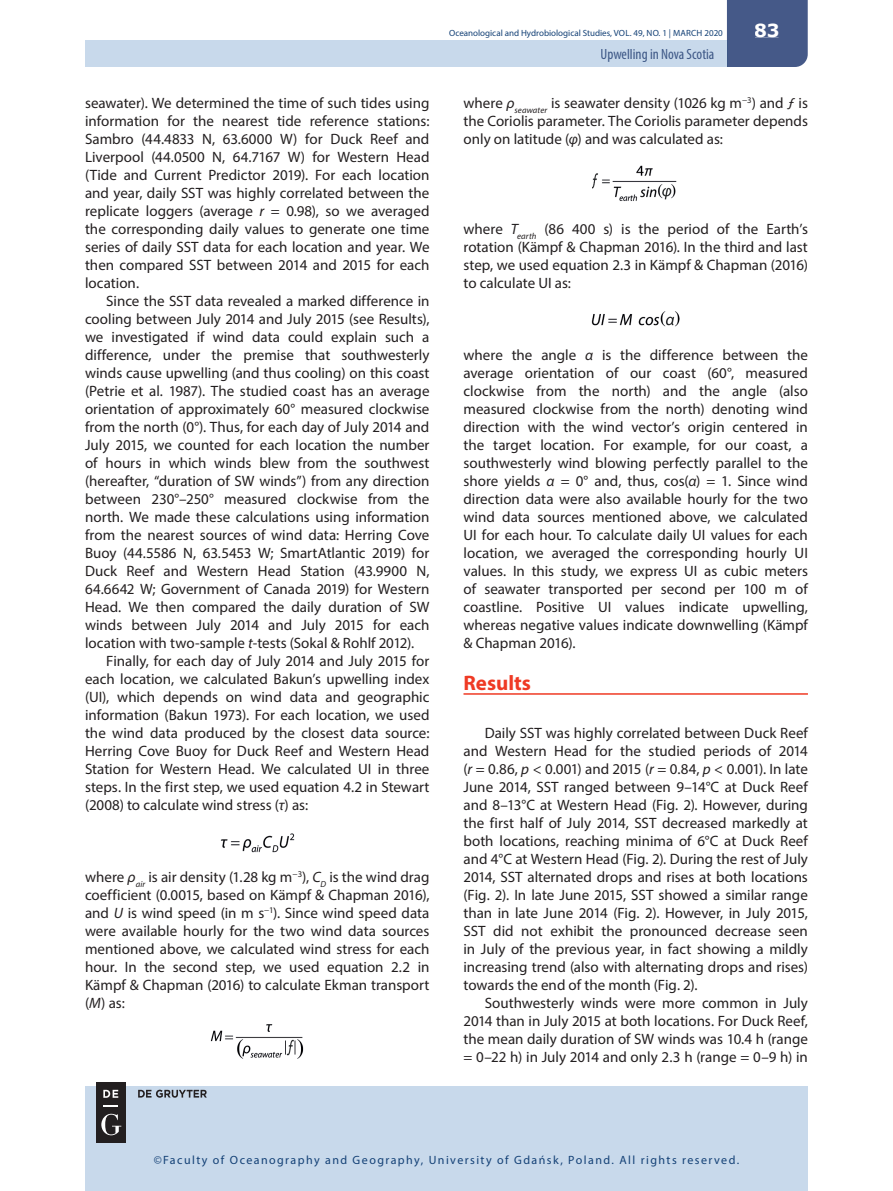
<style>
.page{position:relative;width:893px;height:1191px;background:#fff}
.page>*{position:absolute;margin:0;border:0;box-sizing:border-box;transform-origin:0 0}
.t1{font:700 21px "Myriad Pro";color:#ef3a24}
.t2{font:700 18px "Verdana";color:#fff}
.t3{font:15px/18px "Myriad Pro";color:#231f20;text-align:justify}
.t4{font:condensed 15px "Myriad Pro";color:#3d5786}
.t5{font:12px "Myriad Pro";letter-spacing:.12em;color:#144176}
.t6{font:9px "Myriad Pro";color:#144176}
.s1{font-style:italic}
</style>
<div class="page">
<div style="left:85px;top:40px;width:642px;height:27px;background:#c8d9eb"></div>
<div style="left:85px;top:1086px;width:723px;height:105px;background:#c8d9eb"></div>
<div style="left:727px;top:0;width:81px;height:67px;background:#455988"></div>
<div style="left:755px;top:24px;width:23px;height:13px;background:#455988"></div>
<div style="left:96px;top:1081px;width:30px;height:61px;background:#231f20"></div>
<svg style="left:103px;top:1105px;width:15px;height:1px"></svg>
<svg style="left:103px;top:1089px;width:15px;height:8px"></svg>
<svg style="left:101px;top:1113px;width:20px;height:22px"></svg>
<svg style="left:138px;top:1089px;width:69px;height:8px"></svg>
<hr style="left:463px;top:693px;width:345px;height:1px;background:#ef3a24">
<img style="left:220px;top:833px;width:75px;height:20px">
<img style="left:210px;top:1024px;width:94px;height:35px">
<img style="left:592px;top:165px;width:85px;height:36px">
<img style="left:591px;top:311px;width:89px;height:16px">
<p class="t3" style="left:85px;top:94px;width:346px">seawater). We determined the time of such tides using information for the nearest tide reference stations:<br>Sambro (44.4833 N, 63.6000 W) for Duck Reef and Liverpool (44.0500 N, 64.7167 W) for Western Head (Tide and Current Predictor 2019). For each location and year, daily SST was highly correlated between the replicate loggers (average <span class="s1">r</span> = 0.98), so we averaged the corresponding daily values to generate one time series of daily SST data for each location and year. We then compared SST between 2014 and 2015 for each location.</p>
<p class="t3" style="left:85px;top:292px;width:346px;text-indent:21px">Since the SST data revealed a marked difference in cooling between July 2014 and July 2015 (see Results), we investigated if wind data could explain such a difference, under the premise that southwesterly winds cause upwelling (and thus cooling) on this coast (Petrie et al. 1987). The studied coast has an average orientation of approximately 60° measured clockwise from the north (0°). Thus, for each day of July 2014 and July 2015, we counted for each location the number of hours in which winds blew from the southwest (hereafter, “duration of SW winds”) from any direction between 230°–250° measured clockwise from the north. We made these calculations using information from the nearest sources of wind data: Herring Cove Buoy (44.5586 N, 63.5453 W; SmartAtlantic 2019) for Duck Reef and Western Head Station (43.9900 N, 64.6642 W; Government of Canada 2019) for Western Head. We then compared the daily duration of SW winds between July 2014 and July 2015 for each location with two-sample <span class="s1">t</span>-tests (Sokal &amp; Rohlf 2012).</p>
<p class="t3" style="left:85px;top:652px;width:346px;text-indent:21px">Finally, for each day of July 2014 and July 2015 for each location, we calculated Bakun’s upwelling index (UI), which depends on wind data and geographic information (Bakun 1973). For each location, we used the wind data produced by the closest data source:<br>Herring Cove Buoy for Duck Reef and Western Head Station for Western Head. We calculated UI in three steps. In the first step, we used equation 4.2 in Stewart (2008) to calculate wind stress (<span class="s1">τ</span>) as:</p>
<p class="t3" style="left:85px;top:868px;width:346px">where <span class="s1">ρ</span><sub>air</sub> is air density (1.28 kg m<sup>−3</sup>), <span class="s1">C</span><sub>D</sub> is the wind drag coefficient (0.0015, based on Kämpf &amp; Chapman 2016), and <span class="s1">U</span> is wind speed (in m s<sup>−1</sup>). Since wind speed data were available hourly for the two wind data sources mentioned above, we calculated wind stress for each hour. In the second step, we used equation 2.2 in Kämpf &amp; Chapman (2016) to calculate Ekman transport (<span class="s1">M</span>) as:</p>
<p class="t6" style="left:449px;top:28px;width:275px">Oceanological and Hydrobiological Studies, VOL. 49, NO. 1 | MARCH 2020</p>
<p class="t4" style="left:601px;top:45px;width:115px">Upwelling in Nova Scotia</p>
<p class="t2" style="left:754px;top:18px;width:27px">83</p>
<p class="t3" style="left:463px;top:94px;width:346px">where <span class="s1">ρ</span><sub>seawater</sub> is seawater density (1026 kg m<sup>−3</sup>) and <span class="s1">ƒ</span> is the Coriolis parameter. The Coriolis parameter depends only on latitude (<span class="s1">φ</span>) and was calculated as:</p>
<p class="t3" style="left:463px;top:220px;width:346px">where <span class="s1">T</span><sub>earth</sub> (86 400 s) is the period of the Earth’s rotation (Kämpf &amp; Chapman 2016). In the third and last step, we used equation 2.3 in Kämpf &amp; Chapman (2016) to calculate UI as:</p>
<p class="t3" style="left:463px;top:346px;width:346px">where the angle <span class="s1">α</span> is the difference between the average orientation of our coast (60°, measured clockwise from the north) and the angle (also measured clockwise from the north) denoting wind direction with the wind vector’s origin centered in the target location. For example, for our coast, a southwesterly wind blowing perfectly parallel to the shore yields <span class="s1">α</span> = 0° and, thus, cos(<span class="s1">α</span>) = 1. Since wind direction data were also available hourly for the two wind data sources mentioned above, we calculated UI for each hour. To calculate daily UI values for each location, we averaged the corresponding hourly UI values. In this study, we express UI as cubic meters of seawater transported per second per 100 m of coastline. Positive UI values indicate upwelling, whereas negative values indicate downwelling (Kämpf &amp; Chapman 2016).</p>
<h1 class="t1" style="left:463px;top:669px;width:69px">Results</h1>
<p class="t3" style="left:463px;top:724px;width:346px;text-indent:21px">Daily SST was highly correlated between Duck Reef and Western Head for the studied periods of 2014 (<span class="s1">r</span> = 0.86, <span class="s1">p</span> &lt; 0.001) and 2015 (<span class="s1">r</span> = 0.84, <span class="s1">p</span> &lt; 0.001). In late June 2014, SST ranged between 9–14°C at Duck Reef and 8–13°C at Western Head (Fig. 2). However, during the first half of July 2014, SST decreased markedly at both locations, reaching minima of 6°C at Duck Reef and 4°C at Western Head (Fig. 2). During the rest of July 2014, SST alternated drops and rises at both locations (Fig. 2). In late June 2015, SST showed a similar range than in late June 2014 (Fig. 2). However, in July 2015, SST did not exhibit the pronounced decrease seen in July of the previous year, in fact showing a mildly increasing trend (also with alternating drops and rises) towards the end of the month (Fig. 2).</p>
<p class="t3" style="left:463px;top:994px;width:346px;text-indent:21px">Southwesterly winds were more common in July 2014 than in July 2015 at both locations. For Duck Reef, the mean daily duration of SW winds was 10.4 h (range = 0–22 h) in July 2014 and only 2.3 h (range = 0–9 h) in</p>
<p class="t5" style="left:154px;top:1152px;width:587px">©Faculty of Oceanography and Geography, University of Gdańsk, Poland. All rights reserved.</p>
</div>
